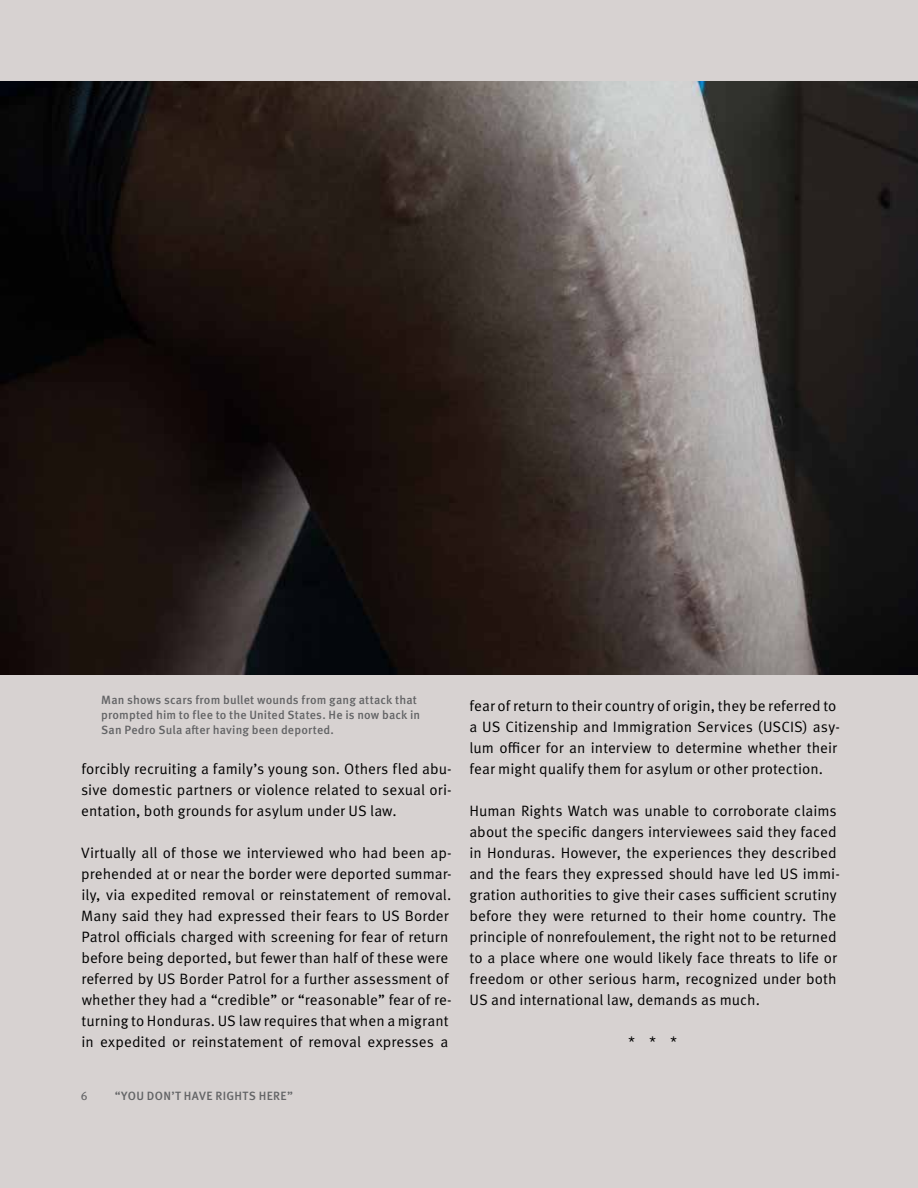
<style>
.page{position:relative;width:918px;height:1188px;background:#d7d2d1}
.page>*{position:absolute;margin:0;border:0;box-sizing:border-box;transform-origin:0 0}
.t1{font:15px/21px "Meta Pro Norm";letter-spacing:.005em;color:#000}
.t2{font:500 12px/15px "Meta Pro";letter-spacing:.015em;color:#636466}
.t3{font:500 12px "Meta Pro";letter-spacing:.035em;color:#636466}
.t4{font:12px "Meta Pro";color:#636466}
</style>
<div class="page">
<img style="left:0;top:81px;width:918px;height:594px">
<p class="t2" style="left:101px;top:692px;width:321px">Man shows scars from bullet wounds from gang attack that prompted him to flee to the United States. He is now back in<br>San Pedro Sula after having been deported.</p>
<p class="t1" style="left:81px;top:757px;width:372px;text-align:justify">forcibly recruiting a family’s young son. Others fled abu&shy;sive domestic partners or violence related to sexual ori&shy;entation, both grounds for asylum under US law.</p>
<p class="t1" style="left:81px;top:841px;width:372px">Virtually all of those we interviewed who had been ap&shy;prehended at or near the border were deported summar&shy;ily, via expedited removal or reinstatement of removal.<br>Many said they had expressed their fears to US Border Patrol officials charged with screening for fear of return before being deported, but fewer than half of these were referred by US Border Patrol for a further assessment of whether they had a “credible” or “reasonable” fear of re&shy;turning to Honduras. US law requires that when a migrant in expedited or reinstatement of removal expresses a</p>
<p class="t4" style="left:81px;top:1086px;width:8px">6</p>
<p class="t3" style="left:115px;top:1086px;width:116px">“You Don ’t Have Rights</p>
<p class="t2" style="left:259px;top:1087px;width:36px">Here”</p>
<p class="t1" style="left:469px;top:694px;width:372px">fear of return to their country of origin, they be referred to a US Citizenship and Immigration Services (USCIS) asy&shy;lum officer for an interview to determine whether their fear might qualify them for asylum or other protection.</p>
<p class="t1" style="left:469px;top:799px;width:372px">Human Rights Watch was unable to corroborate claims about the specific dangers interviewees said they faced in Honduras. However, the experiences they described and the fears they expressed should have led US immi&shy;gration authorities to give their cases sufficient scrutiny before they were returned to their home country. The principle of nonrefoulement, the right not to be returned to a place where one would likely face threats to life or freedom or other serious harm, recognized under both US and international law, demands as much.</p>
<p class="t1" style="left:628px;top:1030px;width:50px">* * *</p>
</div>
